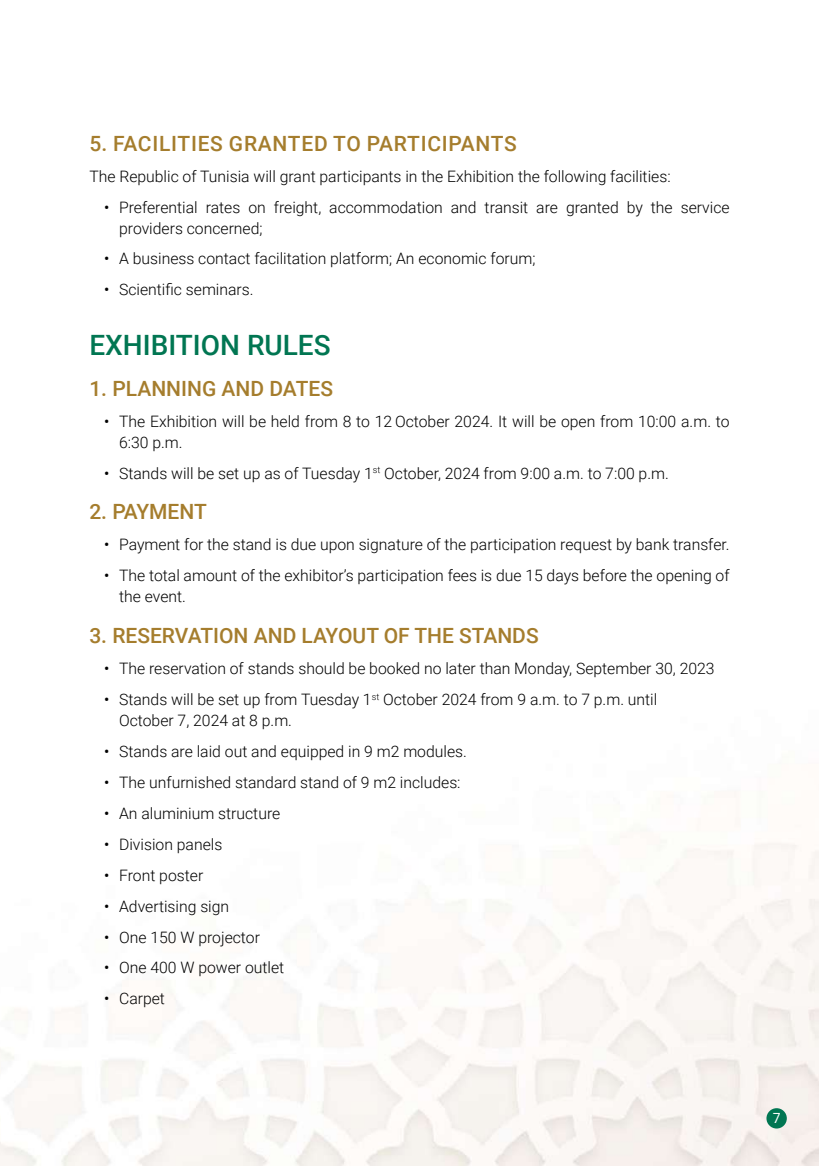
<style>
.page{position:relative;width:819px;height:1166px;background:#fff}
.page>*{position:absolute;margin:0;border:0;box-sizing:border-box;transform-origin:0 0}
.t1{font:500 28px "Roboto";color:#017652}
.t2{font:500 21px "Roboto";color:#a57d2d}
.t3{font:500 21px "Roboto";letter-spacing:.035em;color:#a57d2d}
.t4{font:300 15.75px/21px "Roboto";color:#000}
.t5{font:14px "Roboto";color:#fff}
.s1{font-weight:400}
</style>
<div class="page">
<img style="left:0;top:791px;width:819px;height:375px">
<div style="left:766px;top:1108px;width:20px;height:20px;background:#017652;border-radius:50%"></div>
<h2 class="t3" style="left:89px;top:128px;width:429px">5. FACILITIES GRANTED TO PARTICIPANTS</h2>
<p class="t4" style="left:89px;top:165px;width:582px">The Republic of Tunisia will grant participants in the Exhibition the following facilities:</p>
<p class="t4" style="left:119px;top:196px;width:612px;text-indent:-15px"><span class="s1">•</span> Preferential rates on freight, accommodation and transit are granted by the service providers concerned;</p>
<p class="t4" style="left:104px;top:248px;width:432px"><span class="s1">•</span> A business contact facilitation platform; An economic forum;</p>
<p class="t4" style="left:104px;top:279px;width:151px"><span class="s1">•</span> Scientific seminars.</p>
<h1 class="t1" style="left:89px;top:325px;width:243px">EXHIBITION RULES</h1>
<h2 class="t2" style="left:89px;top:374px;width:245px">1. PLANNING AND DATES</h2>
<p class="t4" style="left:119px;top:410px;width:612px;text-indent:-15px"><span class="s1">•</span> The Exhibition will be held from 8 to 12 October 2024. It will be open from 10:00 a.m. to<br>6:30 p.m.</p>
<p class="t4" style="left:104px;top:462px;width:566px"><span class="s1">•</span> Stands will be set up as of Tuesday 1<sup>st</sup> October, 2024 from 9:00 a.m. to 7:00 p.m.</p>
<h2 class="t2" style="left:89px;top:497px;width:119px">2. PAYMENT</h2>
<p class="t4" style="left:104px;top:534px;width:627px"><span class="s1">•</span> Payment for the stand is due upon signature of the participation request by bank transfer.</p>
<p class="t4" style="left:119px;top:565px;width:612px;text-indent:-15px"><span class="s1">•</span> The total amount of the exhibitor’s participation fees is due 15 days before the opening of the event.</p>
<h2 class="t2" style="left:89px;top:621px;width:451px">3. RESERVATION AND LAYOUT OF THE STANDS</h2>
<p class="t4" style="left:104px;top:657px;width:612px"><span class="s1">•</span> The reservation of stands should be booked no later than Monday, September 30, 2023</p>
<p class="t4" style="left:119px;top:688px;width:539px;text-indent:-15px"><span class="s1">•</span> Stands will be set up from Tuesday 1<sup>st</sup> October 2024 from 9 a.m. to 7 p.m. until<br>October 7, 2024 at 8 p.m.</p>
<p class="t4" style="left:104px;top:740px;width:364px"><span class="s1">•</span> Stands are laid out and equipped in 9 m2 modules.</p>
<p class="t4" style="left:104px;top:771px;width:358px"><span class="s1">•</span> The unfurnished standard stand of 9 m2 includes:</p>
<p class="t4" style="left:104px;top:802px;width:178px"><span class="s1">•</span> An aluminium structure</p>
<p class="t4" style="left:104px;top:833px;width:120px"><span class="s1">•</span> Division panels</p>
<p class="t4" style="left:104px;top:864px;width:101px"><span class="s1">•</span> Front poster</p>
<p class="t4" style="left:104px;top:895px;width:126px"><span class="s1">•</span> Advertising sign</p>
<p class="t4" style="left:104px;top:926px;width:157px"><span class="s1">•</span> One 150 W projector</p>
<p class="t4" style="left:104px;top:957px;width:182px"><span class="s1">•</span> One 400 W power outlet</p>
<p class="t4" style="left:104px;top:987px;width:62px"><span class="s1">•</span> Carpet</p>
<p class="t5" style="left:772px;top:1108px;width:9px">7</p>
</div>
